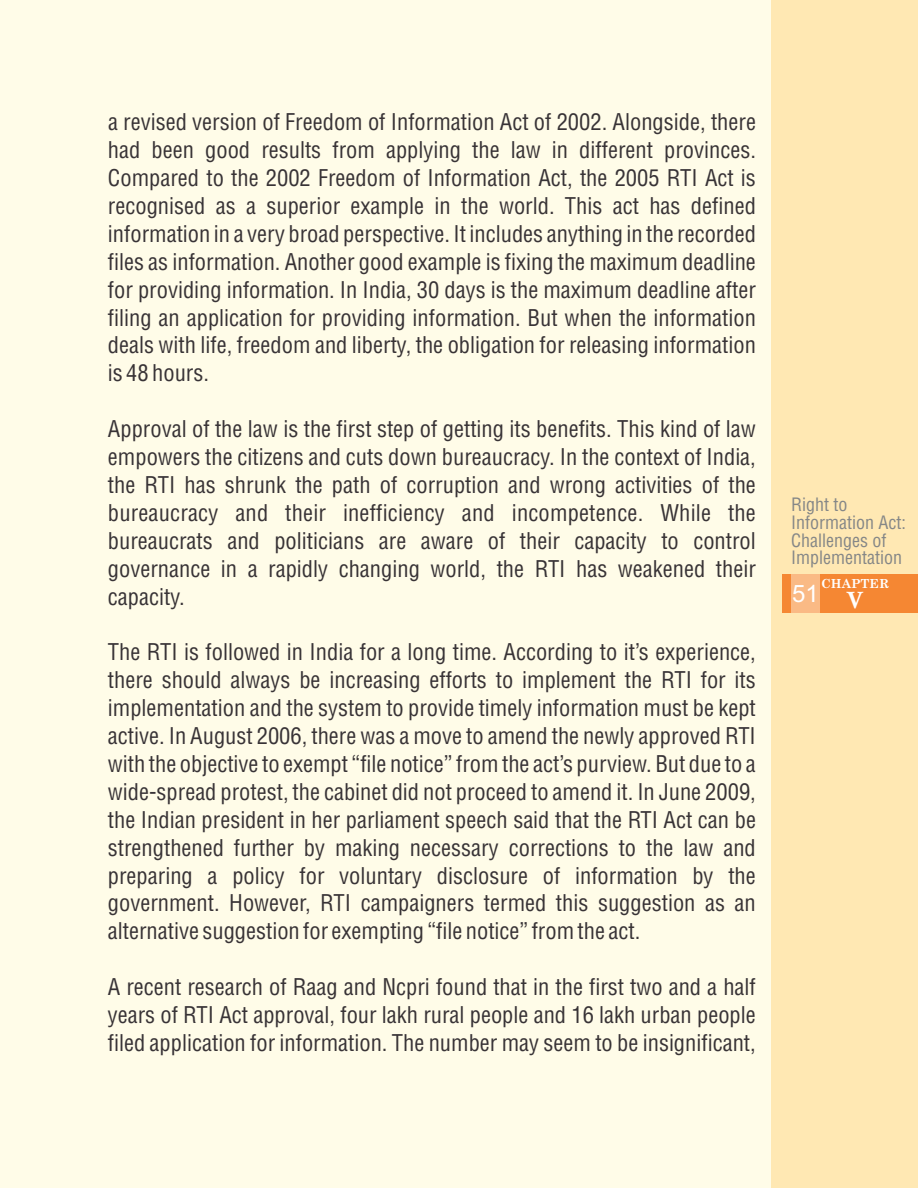
<style>
.page{position:relative;width:918px;height:1188px;background:#fffce8}
.page>*{position:absolute;margin:0;border:0;box-sizing:border-box;transform-origin:0 0}
.t1{font:24px "Arial";color:#fff}
.t2{font:condensed 22.5px/27.9px "Helvetica";color:#383336;text-align:justify}
.t3{font:condensed 18px/18px "Helvetica";color:#858787}
.t4{font:700 12.3px "Century Schoolbook";color:#fff}
</style>
<div class="page">
<div style="left:771px;top:0;width:147px;height:1188px;background:#ffe8b3"></div>
<div style="left:782px;top:574px;width:136px;height:39px;background:#f58733"></div>
<div style="left:791px;top:574px;width:29px;height:39px;background:#faba85"></div>
<p class="t2" style="left:108px;top:111px;width:650px">a revised version of Freedom of Information Act of 2002. Alongside, there had been good results from applying the law in different provinces.<br>Compared to the 2002 Freedom of Information Act, the 2005 RTI Act is recognised as a superior example in the world. This act has defined information in a very broad perspective. It includes anything in the recorded files as information. Another good example is fixing the maximum deadline for providing information. In India, 30 days is the maximum deadline after filing an application for providing information. But when the information deals with life, freedom and liberty, the obligation for releasing information is 48 hours.</p>
<p class="t2" style="left:108px;top:418px;width:650px">Approval of the law is the first step of getting its benefits. This kind of law empowers the citizens and cuts down bureaucracy. In the context of India, the RTI has shrunk the path of corruption and wrong activities of the bureaucracy and their inefficiency and incompetence. While the bureaucrats and politicians are aware of their capacity to control governance in a rapidly changing world, the RTI has weakened their capacity.</p>
<p class="t2" style="left:108px;top:641px;width:650px">The RTI is followed in India for a long time. According to it’s experience, there should always be increasing efforts to implement the RTI for its implementation and the system to provide timely information must be kept active. In August 2006, there was a move to amend the newly approved RTI with the objective to exempt “file notice” from the act’s purview. But due to a wide-spread protest, the cabinet did not proceed to amend it. In June 2009, the Indian president in her parliament speech said that the RTI Act can be strengthened further by making necessary corrections to the law and preparing a policy for voluntary disclosure of information by the government. However, RTI campaigners termed this suggestion as an alternative suggestion for exempting “file notice” from the act.</p>
<p class="t2" style="left:108px;top:976px;width:649px">A recent research of Raag and Ncpri found that in the first two and a half years of RTI Act approval, four lakh rural people and 16 lakh urban people filed application for information. The number may seem to be insignificant,</p>
<p class="t3" style="left:791px;top:497px;width:117px">Right to<br>Information Act:<br>Challenges of<br>Implementation</p>
<p class="t4" style="left:821px;top:579px;width:69px">CHAPTER</p>
<p class="t1" style="left:792px;top:584px;width:73px">51 <sub>V</sub></p>
</div>
